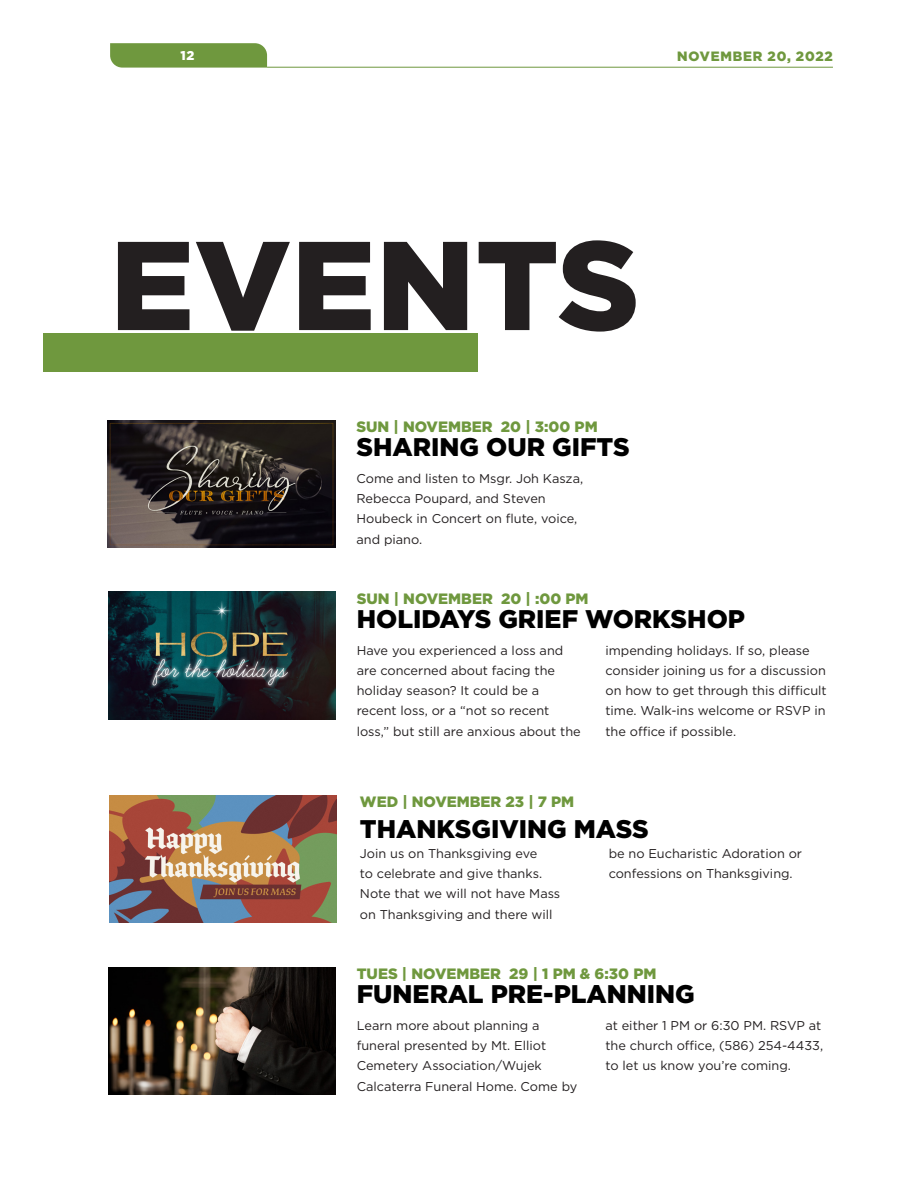
<style>
.page{position:relative;width:918px;height:1188px;background:#fff}
.page>*{position:absolute;margin:0;border:0;box-sizing:border-box;transform-origin:0 0}
.H1_Big{font:900 126px "Gotham";letter-spacing:.005em;color:#231f20}
.Event_Date{font:900 25.5px "Gotham";color:#000}
.Event_Title{font:900 25.5px "Gotham";color:#000}
.Event_Date-2{font:900 15px "Gotham";color:#6f983e}
.t1{font:900 13.5px "Gotham";color:#6f983e}
.t2{font:12.75px/20.2px "Gotham";color:#231f20}
.t3{font:900 12.75px "Gotham";color:#fff}
</style>
<div class="page">
<hr style="left:267px;top:67px;width:566px;height:1px;background:#6f983e">
<svg style="left:110px;top:43px;width:157px;height:25px;background:#749c45"></svg>
<div style="left:43px;top:334px;width:435px;height:38px;background:#6f983e"></div>
<img style="left:108px;top:420px;width:227px;height:128px">
<img style="left:108px;top:592px;width:227px;height:127px">
<img style="left:109px;top:795px;width:227px;height:128px">
<img style="left:108px;top:967px;width:227px;height:127px">
<p class="t3" style="left:180px;top:46px;width:15px">12</p>
<p class="t1" style="left:677px;top:47px;width:158px">NOVEMBER 20, 2022</p>
<p class="H1_Big" style="left:110px;top:199px;width:531px">EVENTS</p>
<p class="Event_Date-2" style="left:356px;top:416px;width:243px">SUN | NOVEMBER 20 | 3:00 PM</p>
<p class="Event_Date" style="left:356px;top:429px;width:275px">SHARING OUR GIFTS</p>
<p class="t2" style="left:356px;top:468px;width:228px">Come and listen to Msgr. Joh Kasza,<br>Rebecca Poupard, and Steven<br>Houbeck in Concert on flute, voice, and piano.</p>
<p class="Event_Date-2" style="left:357px;top:588px;width:233px">SUN | NOVEMBER 20 | :00 PM</p>
<p class="Event_Date" style="left:357px;top:601px;width:390px">HOLIDAYS GRIEF WORKSHOP</p>
<p class="t2" style="left:357px;top:640px;width:226px">Have you experienced a loss and are concerned about facing the holiday season? It could be a recent loss, or a “not so recent loss,” but still are anxious about the</p>
<p class="t2" style="left:605px;top:640px;width:223px">impending holidays. If so, please consider joining us for a discussion on how to get through this difficult time. Walk-ins welcome or RSVP in the office if possible.</p>
<p class="Event_Date-2" style="left:360px;top:792px;width:216px">WED | NOVEMBER 23 | 7 PM</p>
<p class="Event_Title" style="left:360px;top:811px;width:291px">THANKSGIVING MASS</p>
<p class="t2" style="left:360px;top:843px;width:202px">Join us on Thanksgiving eve<br>to celebrate and give thanks.<br>Note that we will not have Mass on Thanksgiving and there will</p>
<p class="t2" style="left:609px;top:843px;width:195px">be no Eucharistic Adoration or confessions on Thanksgiving.</p>
<p class="Event_Date-2" style="left:357px;top:963px;width:301px">TUES | NOVEMBER 29 | 1 PM &amp; 6:30 PM</p>
<p class="Event_Date" style="left:357px;top:976px;width:340px">FUNERAL PRE-PLANNING</p>
<p class="t2" style="left:357px;top:1015px;width:222px">Learn more about planning a funeral presented by Mt. Elliot<br>Cemetery Association/Wujek<br>Calcaterra Funeral Home. Come by</p>
<p class="t2" style="left:605px;top:1015px;width:219px">at either 1 PM or 6:30 PM. RSVP at the church office, (586) 254-4433, to let us know you’re coming.</p>
</div>
